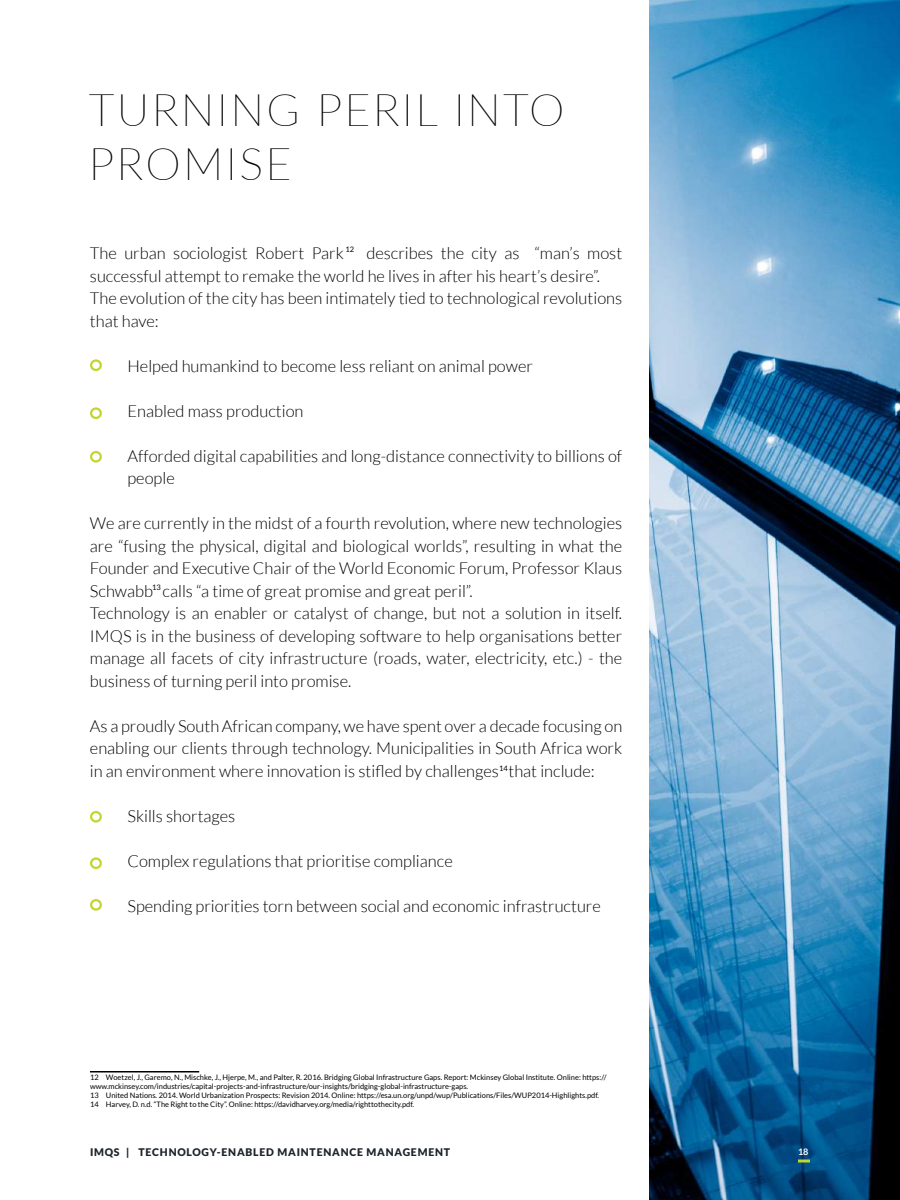
<style>
.page{position:relative;width:900px;height:1200px;background:#fff}
.page>*{position:absolute;margin:0;border:0;box-sizing:border-box;transform-origin:0 0}
.t1{font:100 45px/54px "Lato";letter-spacing:.05em;color:#000}
.t2{font:300 16.5px/22.5px "Lato";color:#000}
.t3{font:900 10.5px "Lato";letter-spacing:.075em;color:#1e242b}
.t4{font:700 9px "Lato";color:#fff}
.t5{font:7.5px/9px "Lato";color:#000}
</style>
<div class="page">
<img style="left:650px;top:0;width:250px;height:1200px">
<div style="left:90px;top:359px;width:12px;height:12px;border:2px solid #c3d52e;border-radius:50%"></div>
<div style="left:90px;top:811px;width:12px;height:12px;border:2px solid #c3d52e;border-radius:50%"></div>
<div style="left:90px;top:451px;width:12px;height:12px;border:2px solid #c3d52e;border-radius:50%"></div>
<div style="left:90px;top:899px;width:12px;height:12px;border:2px solid #c3d52e;border-radius:50%"></div>
<div style="left:90px;top:857px;width:12px;height:12px;border:2px solid #c3d52e;border-radius:50%"></div>
<div style="left:90px;top:407px;width:12px;height:12px;border:2px solid #c3d52e;border-radius:50%"></div>
<hr style="left:90px;top:1071px;width:109px;height:1px;background:#000">
<svg style="left:798px;top:1160px;width:12px;height:2px"></svg>
<h1 class="t1" style="left:89px;top:82px;width:477px">TURNING PERIL INTO<br>PROMISE</h1>
<p class="t5" style="left:345px;top:245px;width:10px">12</p>
<p class="t2" style="left:90px;top:242px;width:534px;text-indent:276px">describes the city as “man’s most successful attempt to remake the world he lives in after his heart’s desire”.<br>The evolution of the city has been intimately tied to technological revolutions that have:</p>
<p class="t2" style="left:127px;top:355px;width:407px">Helped humankind to become less reliant on animal power</p>
<p class="t2" style="left:127px;top:400px;width:178px">Enabled mass production</p>
<p class="t2" style="left:127px;top:445px;width:496px">Afforded digital capabilities and long-distance connectivity to billions of people</p>
<p class="t2" style="left:90px;top:512px;width:534px">We are currently in the midst of a fourth revolution, where new technologies are “fusing the physical, digital and biological worlds”, resulting in what the Founder and Executive Chair of the World Economic Forum, Professor Klaus Schwabb calls “a time of great promise and great peril”.<br>Technology is an enabler or catalyst of change, but not a solution in itself.<br>IMQS is in the business of developing software to help organisations better manage all facets of city infrastructure (roads, water, electricity, etc.) - the business of turning peril into promise.</p>
<p class="t2" style="left:90px;top:715px;width:534px;text-align:justify">As a proudly South African company, we have spent over a decade focusing on enabling our clients through technology. Municipalities in South Africa work in an environment where innovation is stifled by challenges that include:</p>
<p class="t2" style="left:127px;top:805px;width:109px">Skills shortages</p>
<p class="t2" style="left:127px;top:850px;width:327px">Complex regulations that prioritise compliance</p>
<p class="t2" style="left:127px;top:895px;width:475px">Spending priorities torn between social and economic infrastructure</p>
<p class="t2" style="left:90px;top:242px;width:256px">The urban sociologist Robert Park</p>
<p class="t5" style="left:152px;top:583px;width:10px">13</p>
<p class="t5" style="left:499px;top:763px;width:10px">14</p>
<p class="t5" style="left:90px;top:1073px;width:518px">12 Woetzel, J., Garemo, N., Mischke, J., Hjerpe, M., and Palter, R. 2016. Bridging Global Infrastructure Gaps. Report: Mckinsey Global Institute. Online: https:// www.mckinsey.com/industries/capital-projects-and-infrastructure/our-insights/bridging-global-infrastructure-gaps.<br>13 United Nations. 2014. World Urbanization Prospects: Revision 2014. Online: https://esa.un.org/unpd/wup/Publications/Files/WUP2014-Highlights.pdf.<br>14 Harvey, D. n.d. “The Right to the City”. Online: https://davidharvey.org/media/righttothecity.pdf.</p>
<p class="t3" style="left:90px;top:1146px;width:362px">IMQS | TECHNOLOGY-ENABLED MAINTENANCE MANAGEMENT</p>
<p class="t4" style="left:798px;top:1146px;width:12px">18</p>
</div>
